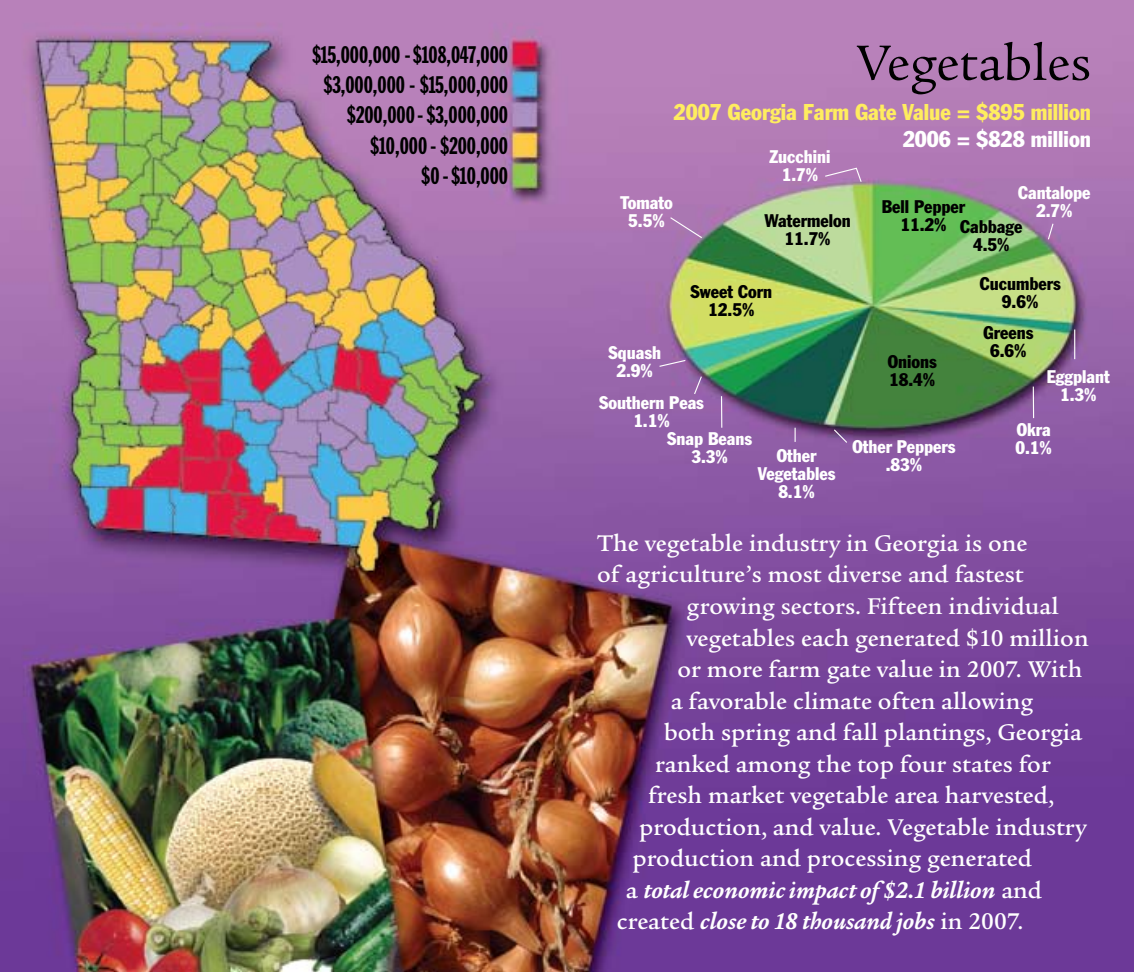
<style>
.page{position:relative;width:1134px;height:972px;background:#fff}
.page>*{position:absolute;margin:0;border:0;box-sizing:border-box;transform-origin:0 0}
.t1{font:54px "Legacy Ser ITC";color:#000}
.t2{font:500 24.75px "Legacy Ser ITC";color:#fff}
.t3{font:italic 700 24.75px "Legacy Ser ITC";color:#fff}
.t4{font:23.62px/30.4px "Franklin Gothic Extra Cond";color:#000;text-align:right}
.t5{font:condensed 22.5px "Franklin Gothic";color:#ffed5f}
.t6{font:condensed 22.5px "Franklin Gothic";color:#fff}
.t7{font:condensed 18px/18px "Franklin Gothic";color:#fff;text-align:center}
.t8{font:condensed 18px/18px "Franklin Gothic";color:#000;text-align:center}
.s1{font-weight:500;font-style:normal}
</style>
<div class="page">
<img style="left:0;top:0;width:1134px;height:972px">
<hr style="left:1033px;top:387px;width:1px;height:31px;background:#fff">
<svg style="left:1074px;top:330px;width:1px;height:29px"></svg>
<svg style="left:669px;top:216px;width:34px;height:23px"></svg>
<svg style="left:1047px;top:222px;width:7px;height:19px"></svg>
<svg style="left:833px;top:428px;width:15px;height:16px"></svg>
<svg style="left:824px;top:167px;width:39px;height:16px"></svg>
<hr style="left:721px;top:396px;width:1px;height:32px;background:#fff">
<svg style="left:693px;top:375px;width:10px;height:20px"></svg>
<svg style="left:658px;top:359px;width:29px;height:9px"></svg>
<svg style="left:795px;top:428px;width:1px;height:14px"></svg>
<p class="t4" style="left:312px;top:40px;width:197px">$15,000,000 - $108,047,000 $3,000,000 - $15,000,000 $200,000 - $3,000,000 $10,000 - $200,000<br>$0 - $10,000</p>
<h1 class="t1" style="left:857px;top:32px;width:236px">Vegetables</h1>
<p class="t5" style="left:674px;top:99px;width:419px">2007 Georgia Farm Gate Value = $895 million</p>
<p class="t6" style="left:903px;top:126px;width:190px">2006 = $828 million</p>
<p class="t7" style="left:769px;top:148px;width:62px">Zucchini<br>1.7%</p>
<p class="t7" style="left:620px;top:193px;width:54px">Tomato<br>5.5%</p>
<p class="t7" style="left:1018px;top:183px;width:74px">Cantalope<br>2.7%</p>
<p class="t8" style="left:882px;top:197px;width:85px">Bell Pepper<br>11.2%</p>
<p class="t8" style="left:764px;top:212px;width:88px">Watermelon<br>11.7%</p>
<p class="t8" style="left:960px;top:217px;width:64px">Cabbage<br>4.5%</p>
<p class="t8" style="left:691px;top:282px;width:83px">Sweet Corn<br>12.5%</p>
<p class="t8" style="left:980px;top:274px;width:82px">Cucumbers<br>9.6%</p>
<p class="t7" style="left:608px;top:343px;width:54px">Squash<br>2.9%</p>
<p class="t7" style="left:599px;top:393px;width:106px">Southern Peas<br>1.1%</p>
<p class="t7" style="left:667px;top:429px;width:86px">Snap Beans<br>3.3%</p>
<p class="t7" style="left:758px;top:446px;width:79px">Other<br>Vegetables<br>8.1%</p>
<p class="t8" style="left:888px;top:352px;width:50px;text-align:left">Onions<br>18.4%</p>
<p class="t7" style="left:852px;top:438px;width:105px">Other Peppers .83%</p>
<p class="t8" style="left:983px;top:324px;width:52px">Greens<br>6.6%</p>
<p class="t7" style="left:1047px;top:368px;width:64px">Eggplant<br>1.3%</p>
<p class="t7" style="left:1015px;top:421px;width:38px;text-align:left">Okra<br>0.1%</p>
<p class="t2" style="left:597px;top:529px;width:432px">The vegetable industry in Georgia is one</p>
<p class="t2" style="left:597px;top:561px;width:428px">of agriculture’s most diverse and fastest</p>
<p class="t2" style="left:687px;top:592px;width:374px">growing sectors. Fifteen individual</p>
<p class="t2" style="left:687px;top:624px;width:404px">vegetables each generated $10 million</p>
<p class="t2" style="left:678px;top:655px;width:406px">or more farm gate value in 2007. With</p>
<p class="t2" style="left:671px;top:687px;width:364px">a favorable climate often allowing</p>
<p class="t2" style="left:664px;top:718px;width:420px">both spring and fall plantings, Georgia</p>
<p class="t2" style="left:655px;top:750px;width:397px">ranked among the top four states for</p>
<p class="t2" style="left:648px;top:781px;width:407px">fresh market vegetable area harvested,</p>
<p class="t2" style="left:639px;top:813px;width:449px">production, and value. Vegetable industry</p>
<p class="t2" style="left:633px;top:844px;width:401px">production and processing generated</p>
<p class="t3" style="left:626px;top:876px;width:418px"><span class="s1">a</span> total economic impact of $2.1 billion <span class="s1">and</span></p>
<p class="t3" style="left:617px;top:907px;width:408px"><span class="s1">created</span> close to 18 thousand jobs <span class="s1">in 2007.</span></p>
</div>
